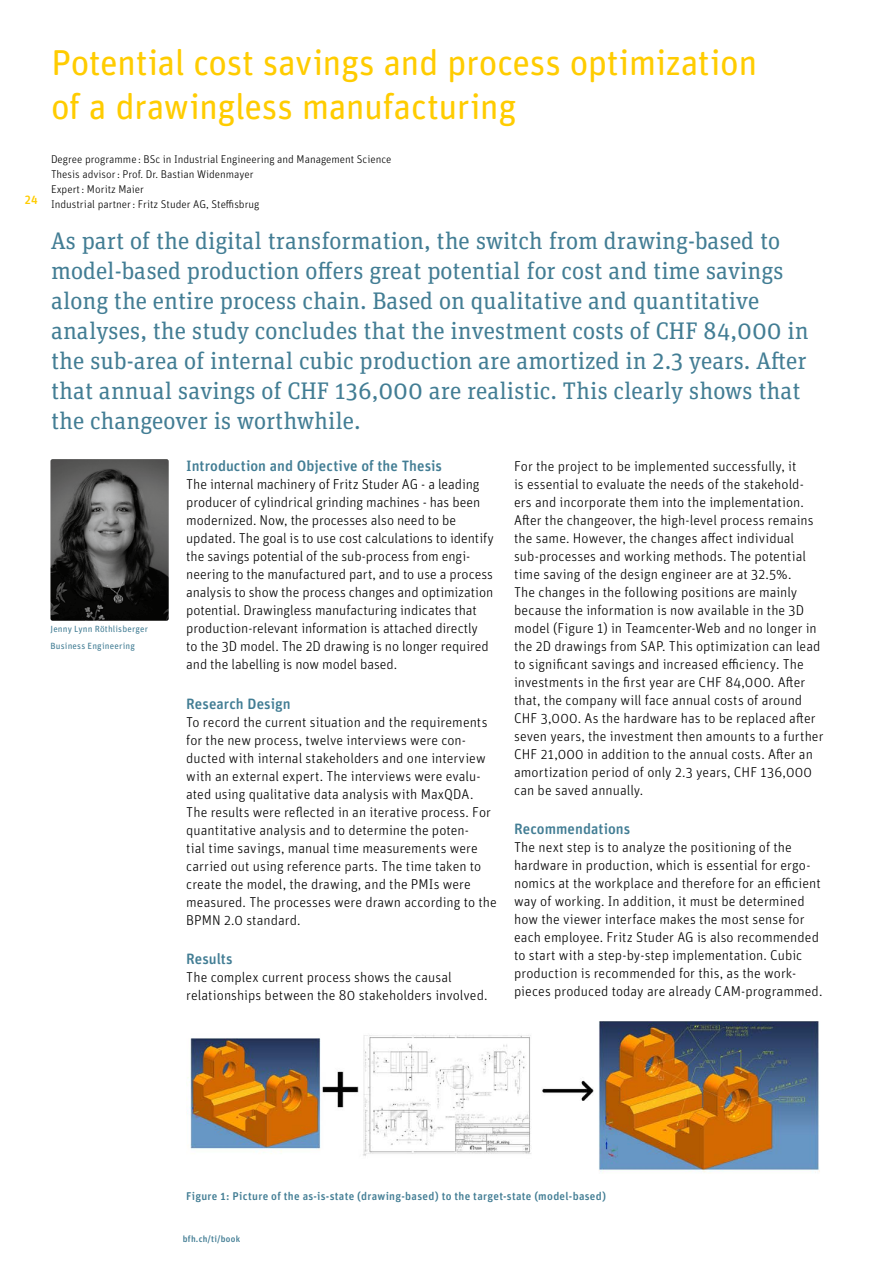
<style>
.page{position:relative;width:893px;height:1263px;background:#fff}
.page>*{position:absolute;margin:0;border:0;box-sizing:border-box;transform-origin:0 0}
.t1{font:36px/43.5px "Unit Rounded Pro";letter-spacing:-.015em;color:#fc0}
.t2{font:24px/30px "Unit Slab Pro";color:#427d94}
.t3{font:500 15px "Unit Rounded Pro";letter-spacing:.005em;color:#427d94}
.t4{font:300 14.25px/18px "Unit Rounded Pro";color:#000}
.t5{font:500 12px "Unit Rounded Pro";color:#fc0}
.t6{font:300 11.25px/15px "Unit Rounded Pro";color:#000}
.t7{font:500 11.25px "Unit Rounded Pro";letter-spacing:.025em;color:#427d94}
.t8{font:9px/16.8px "Unit Rounded Pro";letter-spacing:.02em;color:#427d94}
.t9{font:500 9px "Unit Rounded Pro";letter-spacing:.025em;color:#427d94}
</style>
<div class="page">
<img style="left:50px;top:459px;width:119px;height:162px">
<img style="left:187px;top:1021px;width:633px;height:151px">
<p class="t5" style="left:24px;top:191px;width:15px">24</p>
<h1 class="t1" style="left:51px;top:39px;width:708px">Potential cost savings and process optimization of a drawingless manufacturing</h1>
<p class="t6" style="left:51px;top:151px;width:342px">Degree programme : BSc in Industrial Engineering and Management Science Thesis advisor: Prof. Dr. Bastian Widenmayer<br>Expert: Moritz Maier<br>Industrial partner: Fritz Studer AG, Steffisbrug</p>
<p class="t2" style="left:51px;top:225px;width:759px">As part of the digital transformation, the switch from drawing-based to model-based production offers great potential for cost and time savings along the entire process chain. Based on qualitative and quantitative analyses, the study concludes that the investment costs of CHF 84,000 in the sub-area of internal cubic production are amortized in 2.3 years. After that annual savings of CHF 136,000 are realistic. This clearly shows that the changeover is worthwhile.</p>
<p class="t3" style="left:186px;top:455px;width:257px">Introduction and Objective of the Thesis</p>
<p class="t4" style="left:186px;top:475px;width:309px">The internal machinery of Fritz Studer AG - a leading producer of cylindrical grinding machines - has been modernized. Now, the processes also need to be updated. The goal is to use cost calculations to identify the savings potential of the sub-process from engi&shy;neering to the manufactured part, and to use a process analysis to show the process changes and optimization potential. Drawingless manufacturing indicates that production-relevant information is attached directly<br>to the 3D model. The 2D drawing is no longer required and the labelling is now model based.</p>
<p class="t3" style="left:186px;top:693px;width:106px">Research Design</p>
<p class="t4" style="left:186px;top:712px;width:312px">To record the current situation and the requirements for the new process, twelve interviews were con&shy;ducted with internal stakeholders and one interview with an external expert. The interviews were evalu&shy;ated using qualitative data analysis with MaxQDA.<br>The results were reflected in an iterative process. For quantitative analysis and to determine the poten-<br>tial time savings, manual time measurements were carried out using reference parts. The time taken to create the model, the drawing, and the PMIs were measured. The processes were drawn according to the BPMN 2.0 standard.</p>
<p class="t3" style="left:186px;top:949px;width:48px">Results</p>
<p class="t4" style="left:186px;top:968px;width:303px">The complex current process shows the causal relationships between the 80 stakeholders involved.</p>
<p class="t4" style="left:514px;top:456px;width:311px">For the project to be implemented successfully, it<br>is essential to evaluate the needs of the stakehold&shy;ers and incorporate them into the implementation.<br>After the changeover, the high-level process remains the same. However, the changes affect individual sub-processes and working methods. The potential time saving of the design engineer are at 32.5%.<br>The changes in the following positions are mainly because the information is now available in the 3D model (Figure 1) in Teamcenter-Web and no longer in the 2D drawings from SAP. This optimization can lead to significant savings and increased efficiency. The investments in the first year are CHF 84,000. After that, the company will face annual costs of around CHF 3,000. As the hardware has to be replaced after seven years, the investment then amounts to a further CHF 21,000 in addition to the annual costs. After an amortization period of only 2.3 years, CHF 136,000 can be saved annually.</p>
<p class="t3" style="left:514px;top:818px;width:118px">Recommendations</p>
<p class="t4" style="left:514px;top:838px;width:310px">The next step is to analyze the positioning of the hardware in production, which is essential for ergo&shy;nomics at the workplace and therefore for an efficient way of working. In addition, it must be determined how the viewer interface makes the most sense for each employee. Fritz Studer AG is also recommended to start with a step-by-step implementation. Cubic production is recommended for this, as the work&shy;pieces produced today are already CAM-programmed.</p>
<p class="t8" style="left:50px;top:620px;width:99px">Jenny Lynn Röthlisberger<br>Business Engineering</p>
<p class="t7" style="left:186px;top:1188px;width:421px">Figure 1: Picture of the as-is-state (drawing-based) to the target-state (model-based)</p>
<p class="t9" style="left:183px;top:1232px;width:59px">bfh.ch/ti/book</p>
</div>
